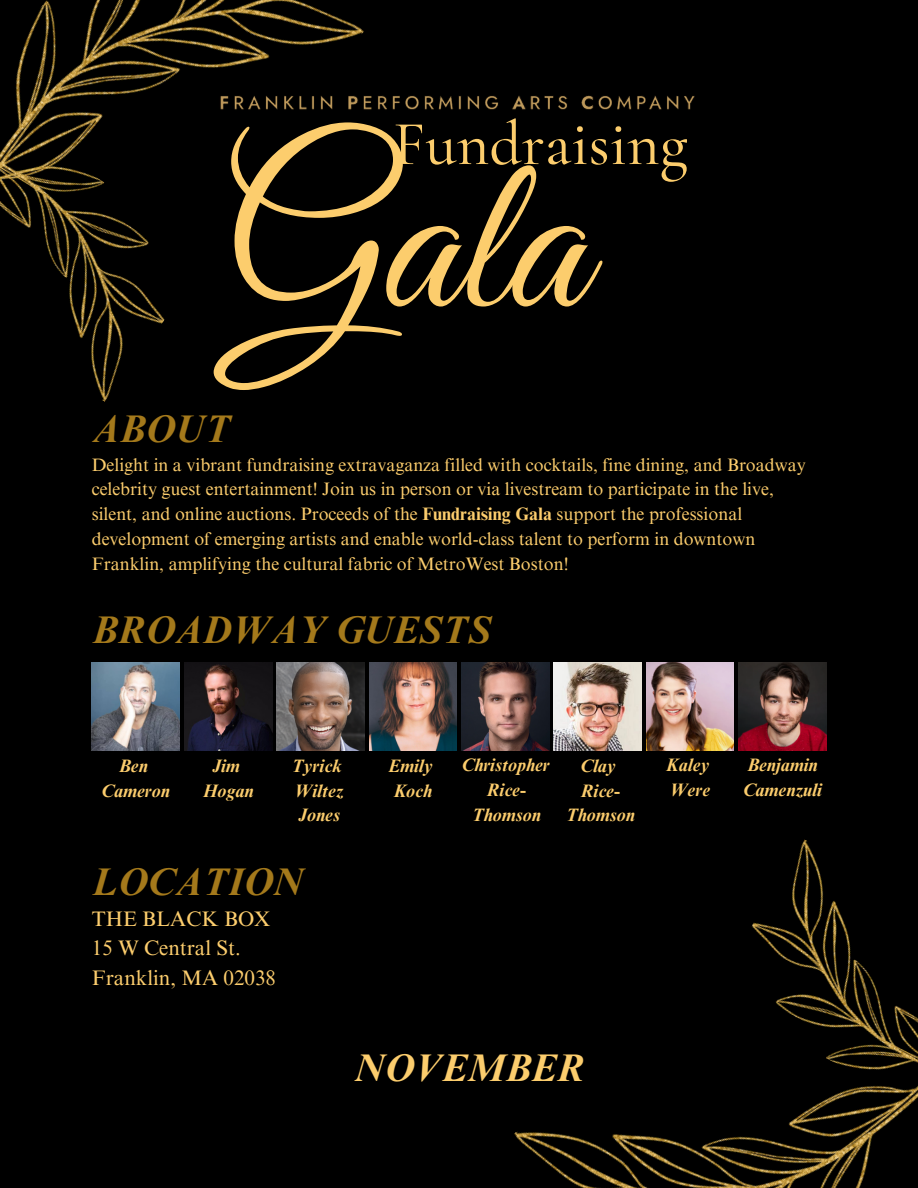
<style>
.page{position:relative;width:918px;height:1188px;background:#000}
.page>*{position:absolute;margin:0;border:0;box-sizing:border-box;transform-origin:0 0}
.t1{font:224.4px "Great Vibes";color:#fccd6d}
.t2{font:500 63.15px "Cormorant Garamond";color:#fccd6d}
.t3{font:italic 700 38.55px "Times NRMT Pro";color:#a4791b}
.t4{font:italic 700 38.55px "Times NRMT Pro";color:#fccd6d}
.t5{font:21px/29.2px "Times NRMT Pro";color:#fccd6d}
.t6{font:18px/24.8px "Times NRMT Pro";color:#fccd6d}
.t7{font:italic 700 18px/24.8px "Times NRMT Pro";color:#fccd6d;text-align:center}
.s1{font-weight:700}
</style>
<div class="page">
<img style="left:16px;top:0;width:348px;height:92px">
<img style="left:0;top:92px;width:165px;height:310px">
<img style="left:514px;top:1131px;width:361px;height:57px">
<img style="left:713px;top:839px;width:205px;height:295px">
<img style="left:184px;top:662px;width:88px;height:88px">
<img style="left:277px;top:662px;width:87px;height:88px">
<img style="left:369px;top:662px;width:88px;height:88px">
<img style="left:461px;top:662px;width:88px;height:88px">
<img style="left:554px;top:662px;width:87px;height:88px">
<img style="left:646px;top:662px;width:88px;height:88px">
<img style="left:739px;top:662px;width:87px;height:88px">
<img style="left:92px;top:662px;width:87px;height:88px">
<img style="left:220px;top:95px;width:475px;height:15px">
<h1 class="t2" style="left:393px;top:106px;width:296px">Fundraising</h1>
<h3 class="t1" style="left:224px;top:115px;width:363px">Gala</h3>
<p class="t3" style="left:92px;top:414px;width:140px">ABOUT</p>
<h3 class="t6" style="left:92px;top:454px;width:716px">Delight in a vibrant fundraising extravaganza filled with cocktails, fine dining, and Broadway celebrity guest entertainment! Join us in person or via livestream to participate in the live, silent, and online auctions. Proceeds of the <span class="s1">Fundraising Gala</span> support the professional development of emerging artists and enable world-class talent to perform in downtown Franklin, amplifying the cultural fabric of MetroWest Boston!</h3>
<p class="t3" style="left:92px;top:616px;width:401px">BROADWAY GUESTS</p>
<h4 class="t7" style="left:101px;top:756px;width:70px">Ben<br>Cameron</h4>
<p class="t7" style="left:203px;top:756px;width:52px">Jim<br>Hogan</p>
<p class="t7" style="left:292px;top:756px;width:54px;text-align:justify">Tyrick Wiltez Jones</p>
<p class="t7" style="left:388px;top:756px;width:46px;text-align:left">Emily<br>Koch</p>
<p class="t7" style="left:461px;top:755px;width:90px">Christopher<br>Rice-<br>Thomson</p>
<h5 class="t7" style="left:666px;top:755px;width:46px;text-align:left">Kaley<br>Were</h5>
<h5 class="t7" style="left:743px;top:755px;width:81px;text-align:left">Benjamin<br>Camenzuli</h5>
<h5 class="t7" style="left:566px;top:756px;width:70px">Clay<br>Rice-<br>Thomson</h5>
<p class="t3" style="left:92px;top:867px;width:212px">LOCATION</p>
<p class="t5" style="left:92px;top:907px;width:186px">THE BLACK BOX<br>15 W Central St.<br>Franklin, MA 02038</p>
<p class="t4" style="left:354px;top:1054px;width:232px">NOVEMBER</p>
</div>
